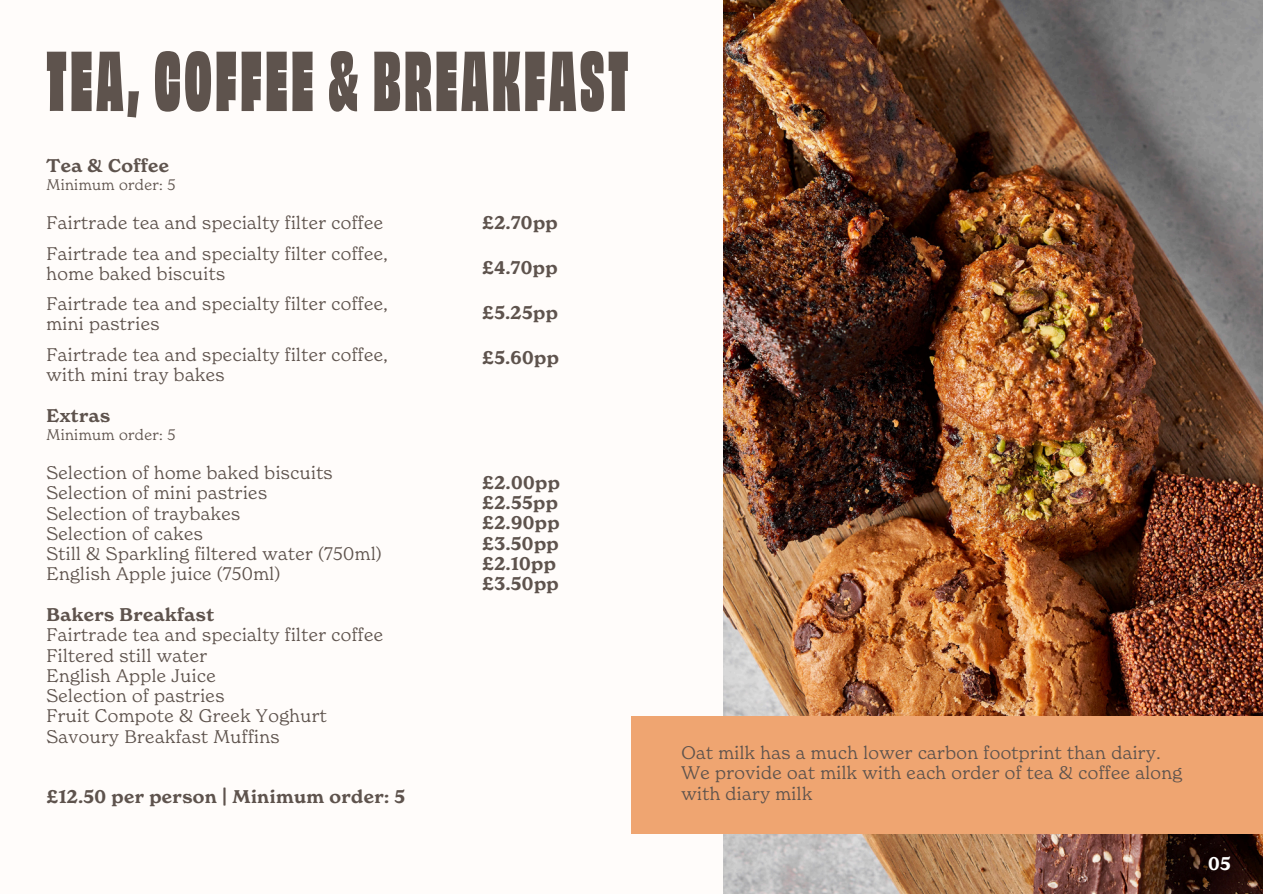
<style>
.page{position:relative;width:1263px;height:894px;background:#fff}
.page>*{position:absolute;margin:0;border:0;box-sizing:border-box;transform-origin:0 0}
.t1{font:79.05px "Obviously Cond Super";letter-spacing:.05em;color:#5e534d}
.t2{font:300 18px/20.2px "New Spirit";letter-spacing:.025em;color:#5e534d}
.t3{font:600 18px/20.2px "New Spirit";letter-spacing:.025em;color:#5e534d}
.t4{font:600 18px "New Spirit";color:#fff}
.t5{font:300 15px "New Spirit";letter-spacing:.025em;color:#5e534d}
.s1{font-weight:600}
</style>
<div class="page">
<div style="left:0;top:0;width:1263px;height:893px;background:#fffcfa"></div>
<img style="left:724px;top:0;width:539px;height:893px">
<div style="left:631px;top:716px;width:632px;height:117px;background:#efa571"></div>
<p class="t1" style="left:46px;top:50px;width:583px">TEA, COFFEE &amp; BREAKFAST</p>
<p class="t3" style="left:46px;top:157px;width:124px">Tea &amp; Coffee</p>
<p class="t5" style="left:46px;top:178px;width:131px">Minimum order: 5</p>
<p class="t2" style="left:46px;top:214px;width:338px">Fairtrade tea and specialty filter coffee</p>
<h3 class="t2" style="left:46px;top:244px;width:343px">Fairtrade tea and specialty filter coffee, home baked biscuits</h3>
<h3 class="t2" style="left:46px;top:295px;width:343px">Fairtrade tea and specialty filter coffee, mini pastries</h3>
<h3 class="t2" style="left:46px;top:346px;width:343px">Fairtrade tea and specialty filter coffee, with mini tray bakes</h3>
<h3 class="t3" style="left:46px;top:406px;width:65px">Extras</h3>
<p class="t5" style="left:46px;top:428px;width:131px">Minimum order: 5</p>
<p class="t2" style="left:46px;top:464px;width:336px">Selection of home baked biscuits<br>Selection of mini pastries<br>Selection of traybakes<br>Selection of cakes<br>Still &amp; Sparkling filtered water (750ml)<br>English Apple juice (750ml)</p>
<h3 class="t2" style="left:46px;top:605px;width:338px"><span class="s1">Bakers Breakfast<br></span>Fairtrade tea and specialty filter coffee<br>Filtered still water<br>English Apple Juice<br>Selection of pastries<br>Fruit Compote &amp; Greek Yoghurt</h3>
<h3 class="t2" style="left:46px;top:727px;width:235px">Savoury Breakfast Muffins</h3>
<h3 class="t3" style="left:46px;top:788px;width:360px">£12.50 per person | Minimum order: 5</h3>
<h2 class="t3" style="left:482px;top:214px;width:77px">£2.70pp</h2>
<h2 class="t3" style="left:482px;top:259px;width:77px">£4.70pp</h2>
<h2 class="t3" style="left:482px;top:304px;width:77px">£5.25pp</h2>
<h2 class="t3" style="left:482px;top:349px;width:78px">£5.60pp</h2>
<h2 class="t3" style="left:482px;top:473px;width:79px">£2.00pp £2.55pp £2.90pp £3.50pp £2.10pp £3.50pp</h2>
<h2 class="t2" style="left:681px;top:743px;width:502px">Oat milk has a much lower carbon footprint than dairy.<br>We provide oat milk with each order of tea &amp; coffee along with diary milk</h2>
<h3 class="t4" style="left:1208px;top:856px;width:24px">05</h3>
</div>
